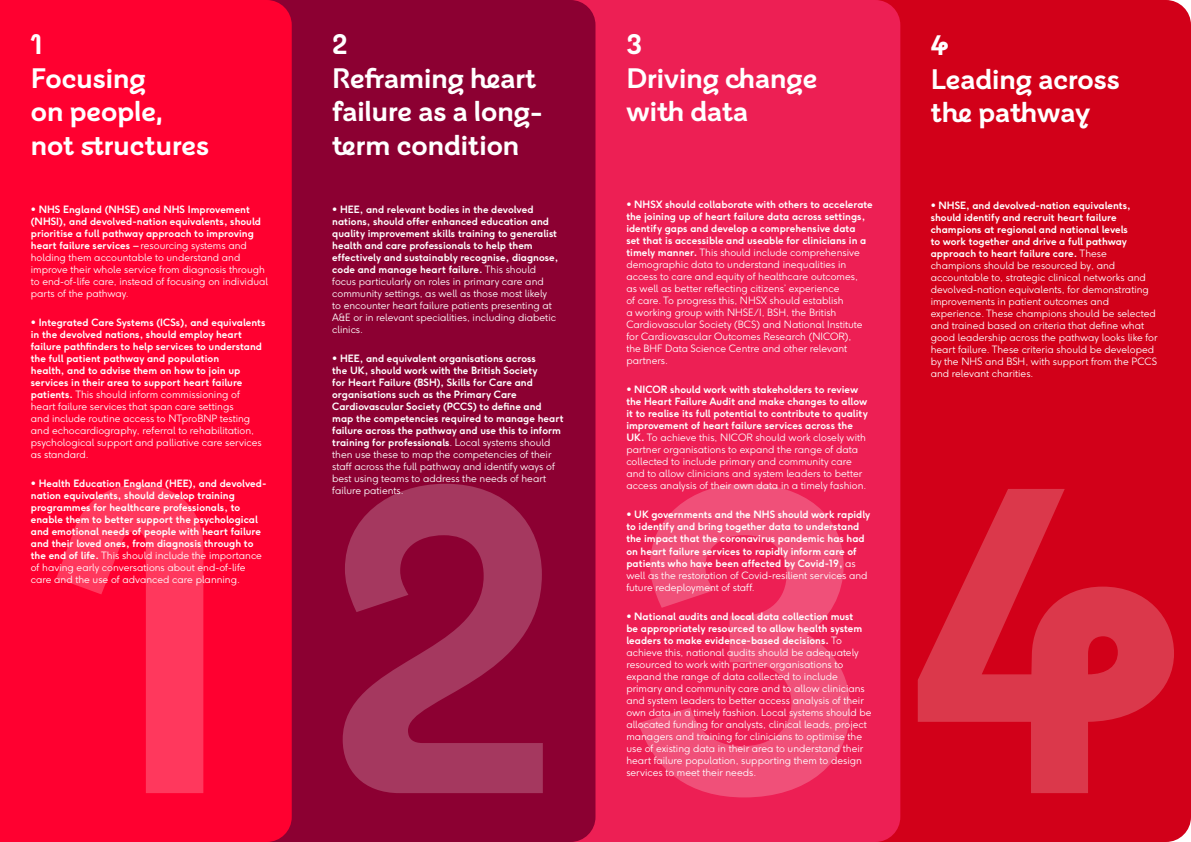
<style>
.page{position:relative;width:1191px;height:842px;background:#fff}
.page>*{position:absolute;margin:0;border:0;box-sizing:border-box;transform-origin:0 0}
.t1{font:700 432px "BHF Beats";color:#fff}
.t2{font:700 28px/33.6px "BHF Beats";color:#fff}
.t3{font:300 10px/12px "F37 Ginger";color:#fff}
.t4{font:700 10px/12px "F37 Ginger";color:#fff}
.s1{font-weight:700}
.s2{font-weight:300}
.s3{font-weight:400}
</style>
<div class="page">
<div style="left:900px;top:0;width:291px;height:842px;background:#d20019"></div>
<div style="left:595px;top:0;width:305px;height:842px;background:#ed1f54"></div>
<div style="left:292px;top:0;width:303px;height:842px;background:#8c0032"></div>
<div style="left:0;top:0;width:292px;height:842px;background:#ff0030"></div>
<h2 class="t2" style="left:31px;top:28px;width:180px">1<br>Focusing<br>on people, not structures</h2>
<h2 class="t2" style="left:332px;top:28px;width:212px">2<br>Reframing heart failure as a long&shy;term condition</h2>
<h2 class="t2" style="left:626px;top:28px;width:192px">3<br>Driving change with data</h2>
<h2 class="t2" style="left:930px;top:29px;width:191px">4<br>Leading across the pathway</h2>
<p class="t3" style="left:626px;top:199px;width:248px"><span class="s1">• NHSX should collaborate with others to accelerate the joining up of heart failure data across settings, identify gaps and develop a comprehensive data<br>set that is accessible and useable for clinicians in a timely manner.</span> This should include comprehensive demographic data to understand inequalities in access to care and equity of healthcare outcomes,<br>as well as better reflecting citizens’ experience<br>of care. To progress this, NHSX should establish<br>a working group with NHSE/I, BSH, the British Cardiovascular Society (BCS) and National Institute for Cardiovascular Outcomes Research (NICOR),<br>the BHF Data Science Centre and other relevant partners.</p>
<p class="t3" style="left:626px;top:384px;width:243px"><span class="s1">• NICOR should work with stakeholders to review the Heart Failure Audit and make changes to allow it to realise its full potential to contribute to quality improvement of heart failure services across the UK.</span> To achieve this, NICOR should work closely with partner organisations to expand the range of data collected to include primary and community care and to allow clinicians and system leaders to better access analysis of their own data in a timely fashion.</p>
<p class="t4" style="left:626px;top:509px;width:246px">• UK governments and the NHS should work rapidly to identify and bring together data to understand the impact that the coronavirus pandemic has had on heart failure services to rapidly inform care of patients who have been affected by Covid-19, <span class="s2">as well as the restoration of Covid-resilient services and future redeployment of staff.</span></p>
<p class="t3" style="left:626px;top:610px;width:247px"><span class="s1">• National audits and local data collection must<br>be appropriately resourced to allow health system leaders to make evidence-based decisions.</span> To achieve this, national audits should be adequately resourced to work with partner organisations to expand the range of data collected to include primary and community care and to allow clinicians and system leaders to better access analysis of their own data in a timely fashion. Local systems should be allocated funding for analysts, clinical leads, project managers and training for clinicians to optimise the use of existing data in their area to understand their heart failure population, supporting them to design services to meet their needs.</p>
<p class="t3" style="left:930px;top:200px;width:228px"><span class="s1">• NHSE, and devolved-nation equivalents, should identify and recruit heart failure champions at regional and national levels<br>to work together and drive a full pathway approach to heart failure care.</span> These champions should be resourced by, and accountable to, strategic clinical networks and devolved-nation equivalents, for demonstrating improvements in patient outcomes and experience. These champions should be selected and trained based on criteria that define what good leadership across the pathway looks like for heart failure. These criteria should be developed by the NHS and BSH, with support from the PCCS and relevant charities.</p>
<p class="t3" style="left:31px;top:203px;width:239px"><span class="s1">• NHS England (NHSE) and NHS Improvement (NHSI), and devolved-nation equivalents, should prioritise a full pathway approach to improving heart failure services</span> <span class="s3">–</span> resourcing systems and holding them accountable to understand and improve their whole service from diagnosis through to end-of-life care, instead of focusing on individual parts of the pathway.</p>
<p class="t4" style="left:31px;top:316px;width:236px">• Integrated Care Systems (ICSs), and equivalents in the devolved nations, should employ heart failure pathfinders to help services to understand the full patient pathway and population<br>health, and to advise them on how to join up services in their area to support heart failure patients. <span class="s2">This should inform commissioning of heart failure services that span care settings<br>and include routine access to NTproBNP testing and echocardiography, referral to rehabilitation, psychological support and palliative care services as standard.</span></p>
<p class="t4" style="left:31px;top:477px;width:237px">• Health Education England (HEE), and devolved&shy;nation equivalents, should develop training programmes for healthcare professionals, to enable them to better support the psychological and emotional needs of people with heart failure and their loved ones, from diagnosis through to the end of life. <span class="s2">This should include the importance of having early conversations about end-of-life care and the use of advanced care planning.</span></p>
<p class="t4" style="left:332px;top:203px;width:228px">• HEE, and relevant bodies in the devolved nations, should offer enhanced education and quality improvement skills training to generalist health and care professionals to help them effectively and sustainably recognise, diagnose, code and manage heart failure. <span class="s2">This should focus particularly on roles in primary care and community settings, as well as those most likely<br>to encounter heart failure patients presenting at A&amp;E or in relevant specialities, including diabetic clinics.</span></p>
<p class="t4" style="left:332px;top:352px;width:233px">• HEE, and equivalent organisations across<br>the UK, should work with the British Society<br>for Heart Failure (BSH), Skills for Care and organisations such as the Primary Care Cardiovascular Society (PCCS) to define and map the competencies required to manage heart failure across the pathway and use this to inform training for professionals<span class="s2">. Local systems should then use these to map the competencies of their staff across the full pathway and identify ways of best using teams to address the needs of heart failure patients.</span></p>
<h1 class="t1" style="left:56px;top:384px;width:1126px">1234</h1>
</div>
